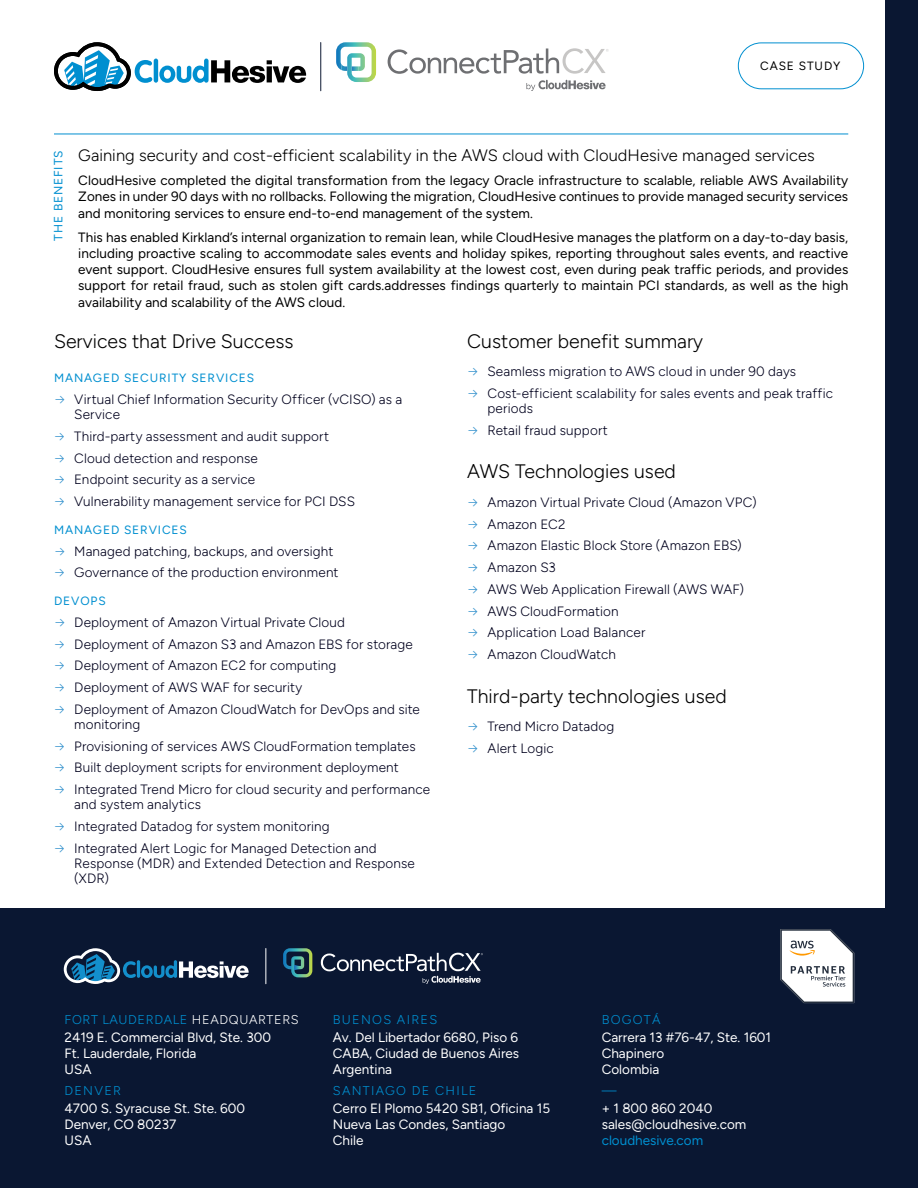
<style>
.page{position:relative;width:918px;height:1188px;background:#fff}
.page>*{position:absolute;margin:0;border:0;box-sizing:border-box;transform-origin:0 0}
.t1{font:300 19.5px "Figtree";color:#000}
.t2{font:300 16.5px "Figtree";letter-spacing:.005em;color:#000}
.t3{font:300 13.5px/15px "Figtree";letter-spacing:.01em;color:#00001d}
.t4{font:13.5px/16.2px "Figtree";letter-spacing:.005em;color:#000;text-align:justify}
.t5{font:13.5px/16.2px "Figtree";color:#fff}
.t6{font:13.5px "Figtree";color:#008fd0}
.t7{font:300 13.5px "Figtree";color:#008fd0}
.t8{font:300 12.75px "Figtree";letter-spacing:.1em;color:#008fd0}
.t9{font:300 12.75px "Figtree";letter-spacing:.05em;color:#008fd0}
.t10{font:12px "Figtree";letter-spacing:.075em;color:#008fd0}
.t11{font:12px "Figtree";letter-spacing:.075em;color:#000}
.s1{font-family:"Inter";font-weight:400;font-size:12px;color:#3190cc}
.s2{color:#fff}
</style>
<div class="page">
<div style="left:885px;top:0;width:33px;height:1188px;background:#0a1732"></div>
<div style="left:0;top:908px;width:918px;height:280px;background:#0a1732"></div>
<svg style="left:780px;top:929px;width:74px;height:74px;background:#c9cbce"></svg>
<svg style="left:64px;top:948px;width:185px;height:36px"></svg>
<hr style="left:266px;top:948px;width:1px;height:36px;background:#fff">
<svg style="left:283px;top:948px;width:29px;height:29px"></svg>
<svg style="left:321px;top:953px;width:162px;height:31px"></svg>
<div style="left:738px;top:43px;width:126px;height:46px;border:1px solid #008fd0;border-radius:23px"></div>
<hr style="left:154px;top:59px;width:4px;height:24px;background:#008fd0;border-radius:2px">
<svg style="left:159px;top:59px;width:147px;height:24px"></svg>
<svg style="left:54px;top:42px;width:98px;height:49px"></svg>
<svg style="left:336px;top:42px;width:36px;height:36px"></svg>
<svg style="left:388px;top:48px;width:221px;height:26px"></svg>
<svg style="left:526px;top:80px;width:80px;height:11px"></svg>
<hr style="left:321px;top:43px;width:1px;height:48px;background:#0c1832">
<hr style="left:54px;top:134px;width:794px;height:1px;background:#008fd0">
<p class="t11" style="left:760px;top:59px;width:82px">CASE STUDY</p>
<p class="t10" style="left:51px;top:241px;width:92px;rotate:-90deg">THE BENEFITS</p>
<p class="t2" style="left:78px;top:146px;width:738px">Gaining security and cost-efficient scalability in the AWS cloud with CloudHesive managed services</p>
<p class="t4" style="left:78px;top:172px;width:772px">CloudHesive completed the digital transformation from the legacy Oracle infrastructure to scalable, reliable AWS Availability Zones in under 90 days with no rollbacks. Following the migration, CloudHesive continues to provide managed security services and monitoring services to ensure end-to-end management of the system.</p>
<p class="t4" style="left:78px;top:229px;width:772px">This has enabled Kirkland’s internal organization to remain lean, while CloudHesive manages the platform on a day-to-day basis, including proactive scaling to accommodate sales events and holiday spikes, reporting throughout sales events, and reactive event support. CloudHesive ensures full system availability at the lowest cost, even during peak traffic periods, and provides support for retail fraud, such as stolen gift cards.addresses findings quarterly to maintain PCI standards, as well as the high availability and scalability of the AWS cloud.</p>
<h1 class="t1" style="left:54px;top:330px;width:241px">Services that Drive Success</h1>
<p class="t10" style="left:54px;top:371px;width:202px">MANAGED SECURITY SERVICES</p>
<p class="t3" style="left:74px;top:392px;width:330px;text-indent:-20px"><span class="s1">→</span> Virtual Chief Information Security Officer (vCISO) as a<br>Service</p>
<p class="t3" style="left:54px;top:429px;width:277px"><span class="s1">→</span> Third-party assessment and audit support</p>
<p class="t3" style="left:54px;top:450px;width:205px"><span class="s1">→</span> Cloud detection and response</p>
<p class="t3" style="left:54px;top:472px;width:203px"><span class="s1">→</span> Endpoint security as a service</p>
<p class="t3" style="left:54px;top:494px;width:303px"><span class="s1">→</span> Vulnerability management service for PCI DSS</p>
<p class="t10" style="left:54px;top:523px;width:135px">MANAGED SERVICES</p>
<p class="t3" style="left:54px;top:543px;width:281px"><span class="s1">→</span> Managed patching, backups, and oversight</p>
<p class="t3" style="left:54px;top:565px;width:286px"><span class="s1">→</span> Governance of the production environment</p>
<p class="t10" style="left:54px;top:594px;width:53px">DEVOPS</p>
<p class="t3" style="left:54px;top:615px;width:293px"><span class="s1">→</span> Deployment of Amazon Virtual Private Cloud</p>
<p class="t3" style="left:54px;top:636px;width:360px"><span class="s1">→</span> Deployment of Amazon S3 and Amazon EBS for storage</p>
<p class="t3" style="left:54px;top:658px;width:284px"><span class="s1">→</span> Deployment of Amazon EC2 for computing</p>
<p class="t3" style="left:54px;top:680px;width:250px"><span class="s1">→</span> Deployment of AWS WAF for security</p>
<p class="t3" style="left:74px;top:702px;width:347px;text-indent:-20px"><span class="s1">→</span> Deployment of Amazon CloudWatch for DevOps and site monitoring</p>
<p class="t3" style="left:54px;top:738px;width:363px"><span class="s1">→</span> Provisioning of services AWS CloudFormation templates</p>
<p class="t3" style="left:54px;top:760px;width:346px"><span class="s1">→</span> Built deployment scripts for environment deployment</p>
<p class="t3" style="left:74px;top:782px;width:357px;text-indent:-20px"><span class="s1">→</span> Integrated Trend Micro for cloud security and performance and system analytics</p>
<p class="t3" style="left:54px;top:819px;width:277px"><span class="s1">→</span> Integrated Datadog for system monitoring</p>
<p class="t3" style="left:74px;top:840px;width:342px;text-indent:-20px"><span class="s1">→</span> Integrated Alert Logic for Managed Detection and<br>Response (MDR) and Extended Detection and Response (XDR)</p>
<h1 class="t1" style="left:467px;top:330px;width:237px">Customer benefit summary</h1>
<p class="t3" style="left:467px;top:364px;width:330px"><span class="s1">→</span> Seamless migration to AWS cloud in under 90 days</p>
<p class="t3" style="left:488px;top:386px;width:347px;text-indent:-20px"><span class="s1">→</span> Cost-efficient scalability for sales events and peak traffic periods</p>
<p class="t3" style="left:467px;top:423px;width:142px"><span class="s1">→</span> Retail fraud support</p>
<h1 class="t1" style="left:467px;top:461px;width:210px">AWS Technologies used</h1>
<p class="t3" style="left:467px;top:495px;width:291px"><span class="s1">→</span> Amazon Virtual Private Cloud (Amazon VPC)</p>
<p class="t3" style="left:467px;top:517px;width:100px"><span class="s1">→</span> Amazon EC2</p>
<p class="t3" style="left:467px;top:538px;width:276px"><span class="s1">→</span> Amazon Elastic Block Store (Amazon EBS)</p>
<p class="t3" style="left:467px;top:560px;width:90px"><span class="s1">→</span> Amazon S3</p>
<p class="t3" style="left:467px;top:582px;width:278px"><span class="s1">→</span> AWS Web Application Firewall (AWS WAF)</p>
<p class="t3" style="left:467px;top:604px;width:153px"><span class="s1">→</span> AWS CloudFormation</p>
<p class="t3" style="left:467px;top:625px;width:180px"><span class="s1">→</span> Application Load Balancer</p>
<p class="t3" style="left:467px;top:647px;width:150px"><span class="s1">→</span> Amazon CloudWatch</p>
<h1 class="t1" style="left:467px;top:685px;width:261px">Third-party technologies used</h1>
<p class="t3" style="left:467px;top:719px;width:149px"><span class="s1">→</span> Trend Micro Datadog</p>
<p class="t3" style="left:467px;top:741px;width:88px"><span class="s1">→</span> Alert Logic</p>
<p class="t9" style="left:65px;top:1012px;width:236px">FORT LAUDERDALE <span class="s2">HEADQUARTERS</span></p>
<p class="t5" style="left:65px;top:1029px;width:208px">2419 E. Commercial Blvd, Ste. 300<br>Ft. Lauderdale, Florida<br>USA</p>
<p class="t8" style="left:65px;top:1083px;width:58px">DENVER</p>
<p class="t5" style="left:65px;top:1100px;width:182px">4700 S. Syracuse St. Ste. 600<br>Denver, CO 80237<br>USA</p>
<p class="t8" style="left:333px;top:1012px;width:106px">BUENOS AIRES</p>
<p class="t5" style="left:333px;top:1029px;width:188px;text-align:justify">Av. Del Libertador 6680, Piso 6<br>CABA, Ciudad de Buenos Aires Argentina</p>
<p class="t8" style="left:333px;top:1083px;width:145px">SANTIAGO DE CHILE</p>
<p class="t5" style="left:333px;top:1100px;width:219px">Cerro El Plomo 5420 SB1, Oficina 15<br>Nueva Las Condes, Santiago<br>Chile</p>
<p class="t8" style="left:602px;top:1012px;width:60px">BOGOTÁ</p>
<p class="t5" style="left:602px;top:1029px;width:171px">Carrera 13 #76-47, Ste. 1601<br>Chapinero<br>Colombia</p>
<p class="t7" style="left:602px;top:1083px;width:16px">—</p>
<p class="t5" style="left:602px;top:1100px;width:146px">+ 1 800 860 2040 sales@cloudhesive.com</p>
<p class="t6" style="left:602px;top:1133px;width:103px">cloudhesive.com</p>
</div>
